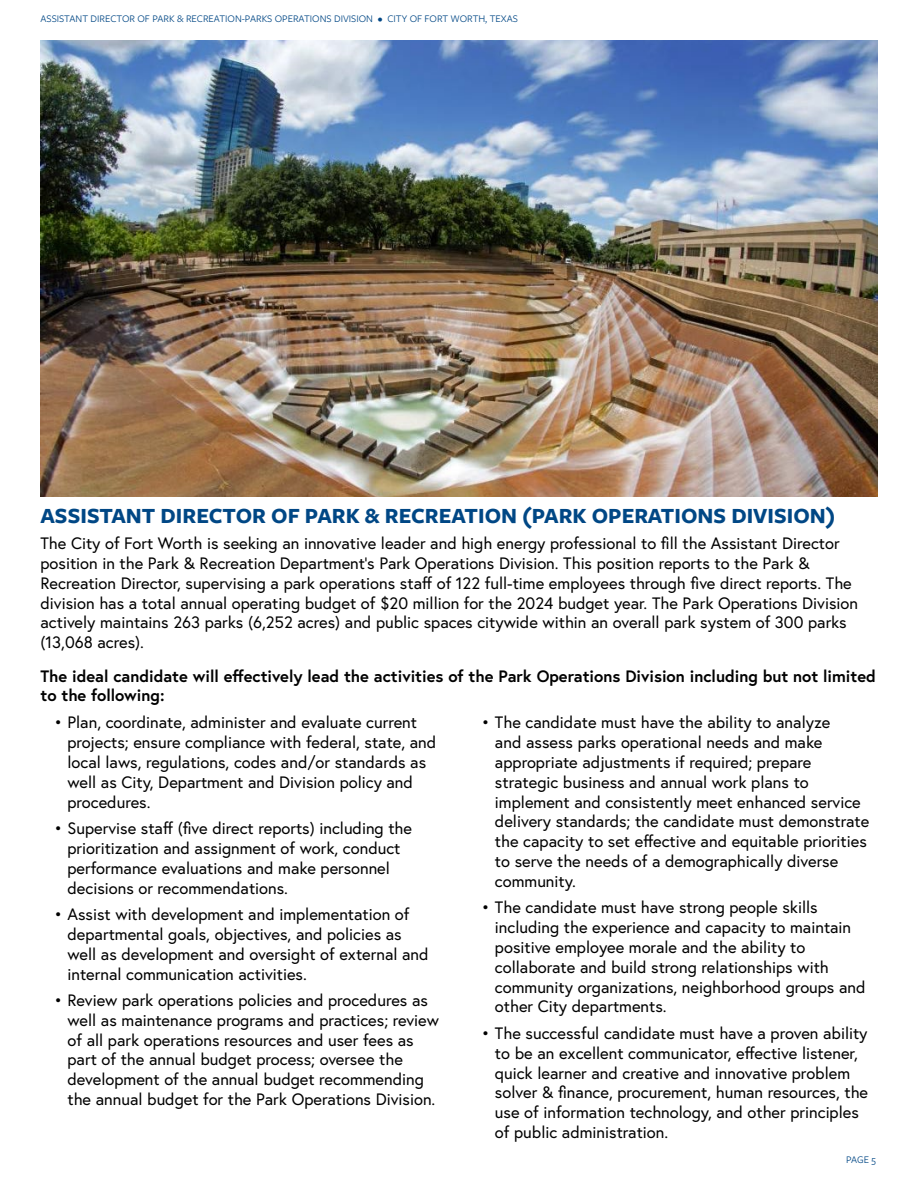
<style>
.page{position:relative;width:918px;height:1188px;background:#fff}
.page>*{position:absolute;margin:0;border:0;box-sizing:border-box;transform-origin:0 0}
.t1{font:700 22.5px "Freight Sans Pro";color:#004785}
.t2{font:16.5px/19.8px "Europa";color:#000}
.t3{font:700 16.5px/19.8px "Europa";color:#000}
.t4{font:10.5px "Freight Sans Pro";color:#004785}
</style>
<div class="page">
<img style="left:40px;top:40px;width:838px;height:457px">
<p class="t4" style="left:40px;top:12px;width:479px">ASSISTANT DIRECTOR OF PARK &amp; RECREATION-PARKS OPERATIONS DIVISION • CITY OF FORT WORTH, TEXAS</p>
<h1 class="t1" style="left:40px;top:500px;width:796px">ASSISTANT DIRECTOR OF PARK &amp; RECREATION (PARK OPERATIONS DIVISION)</h1>
<p class="t2" style="left:40px;top:533px;width:819px">The City of Fort Worth is seeking an innovative leader and high energy professional to fill the Assistant Director position in the Park &amp; Recreation Department’s Park Operations Division. This position reports to the Park &amp; Recreation Director, supervising a park operations staff of 122 full-time employees through five direct reports. The division has a total annual operating budget of $20 million for the 2024 budget year. The Park Operations Division actively maintains 263 parks (6,252 acres) and public spaces citywide within an overall park system of 300 parks (13,068 acres).</p>
<p class="t3" style="left:40px;top:665px;width:837px">The ideal candidate will effectively lead the activities of the Park Operations Division including but not limited to the following:</p>
<p class="t2" style="left:67px;top:712px;width:370px;text-indent:-13px">• Plan, coordinate, administer and evaluate current projects; ensure compliance with federal, state, and local laws, regulations, codes and/or standards as well as City, Department and Division policy and procedures.</p>
<p class="t2" style="left:67px;top:818px;width:346px;text-indent:-13px">• Supervise staff (five direct reports) including the prioritization and assignment of work, conduct performance evaluations and make personnel decisions or recommendations.</p>
<p class="t2" style="left:67px;top:904px;width:363px;text-indent:-13px">• Assist with development and implementation of departmental goals, objectives, and policies as well as development and oversight of external and internal communication activities.</p>
<p class="t2" style="left:67px;top:990px;width:373px;text-indent:-13px">• Review park operations policies and procedures as well as maintenance programs and practices; review of all park operations resources and user fees as part of the annual budget process; oversee the development of the annual budget recommending the annual budget for the Park Operations Division.</p>
<p class="t2" style="left:495px;top:712px;width:376px;text-indent:-13px">• The candidate must have the ability to analyze<br>and assess parks operational needs and make appropriate adjustments if required; prepare strategic business and annual work plans to implement and consistently meet enhanced service delivery standards; the candidate must demonstrate the capacity to set effective and equitable priorities to serve the needs of a demographically diverse community.</p>
<p class="t2" style="left:495px;top:897px;width:372px;text-indent:-13px">• The candidate must have strong people skills including the experience and capacity to maintain positive employee morale and the ability to collaborate and build strong relationships with community organizations, neighborhood groups and other City departments.</p>
<p class="t2" style="left:495px;top:1023px;width:375px;text-indent:-13px">• The successful candidate must have a proven ability to be an excellent communicator, effective listener, quick learner and creative and innovative problem solver &amp; finance, procurement, human resources, the use of information technology, and other principles of public administration.</p>
<p class="t4" style="left:846px;top:1152px;width:31px">PAGE 5</p>
</div>
